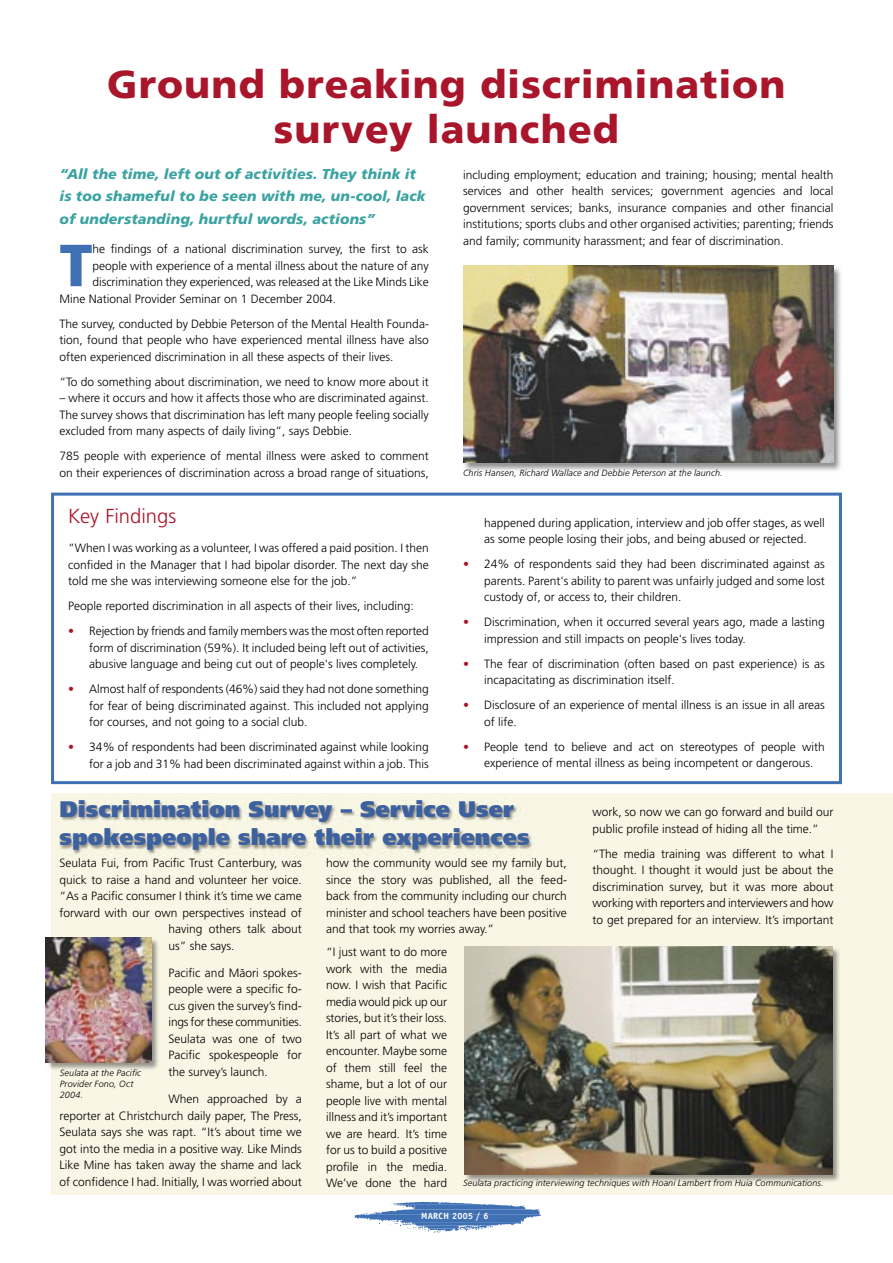
<style>
.page{position:relative;width:893px;height:1263px;background:#fff}
.page>*{position:absolute;margin:0;border:0;box-sizing:border-box;transform-origin:0 0}
.t1{font:900 59.25px "Maori Frutiger";color:#3f70b4}
.t2{font:900 39px/45px "Maori Frutiger";letter-spacing:.025em;color:#a9162c;text-align:center}
.t3{font:900 22.5px/28.5px "Maori Frutiger";color:#3d609e}
.t4{font:300 20.25px "Maori Frutiger";color:#a9162c}
.t5{font:italic 900 14.25px/22.5px "Maori Frutiger";letter-spacing:.01em;color:#3ba2a2}
.t6{font:300 12px/16.5px "Maori Frutiger";color:#000;text-align:justify}
.t7{font:italic 300 9px/11.2px "Maori Frutiger";letter-spacing:.015em;color:#000}
.t8{font:700 9px "Officina Sans";letter-spacing:.03em;color:#fff}
.s1{color:#a9162c}
</style>
<div class="page">
<svg style="left:354px;top:1202px;width:187px;height:31px"></svg>
<div style="left:51px;top:793px;width:842px;height:402px;background:#faf6e5"></div>
<svg style="left:51px;top:493px;width:791px;height:291px"></svg>
<img style="left:463px;top:265px;width:378px;height:206px">
<img style="left:463px;top:266px;width:370px;height:197px">
<img style="left:59px;top:801px;width:474px;height:54px">
<img style="left:464px;top:946px;width:376px;height:236px">
<img style="left:464px;top:947px;width:369px;height:227px">
<img style="left:45px;top:937px;width:114px;height:133px">
<img style="left:46px;top:937px;width:106px;height:125px">
<h2 class="t2" style="left:107px;top:62px;width:680px">Ground breaking discrimination survey launched</h2>
<p class="t5" style="left:60px;top:162px;width:367px">“All the time, left out of activities. They think it is too shameful to be seen with me, un-cool, lack of understanding, hurtful words, actions”</p>
<h1 class="t1" style="left:60px;top:230px;width:34px">T</h1>
<p class="t6" style="left:93px;top:241px;width:338px">he findings of a national discrimination survey, the first to ask</p>
<p class="t6" style="left:463px;top:166px;width:372px">including employment; education and training; housing; mental health services and other health services; government agencies and local government services; banks, insurance companies and other financial institutions; sports clubs and other organised activities; parenting; friends and family; community harassment; and fear of discrimination.</p>
<p class="t6" style="left:93px;top:257px;width:338px">people with experience of a mental illness about the nature of any</p>
<p class="t6" style="left:93px;top:274px;width:338px">discrimination they experienced, was released at the Like Minds Like</p>
<p class="t6" style="left:60px;top:290px;width:278px">Mine National Provider Seminar on 1 December 2004.</p>
<p class="t6" style="left:60px;top:315px;width:371px">The survey, conducted by Debbie Peterson of the Mental Health Founda&shy;tion, found that people who have experienced mental illness have also often experienced discrimination in all these aspects of their lives.</p>
<p class="t6" style="left:60px;top:373px;width:371px">“To do something about discrimination, we need to know more about it</p>
<p class="t6" style="left:60px;top:390px;width:371px">– where it occurs and how it affects those who are discriminated against.<br>The survey shows that discrimination has left many people feeling socially excluded from many aspects of daily living”, says Debbie.</p>
<p class="t6" style="left:60px;top:448px;width:371px">785 people with experience of mental illness were asked to comment on their experiences of discrimination across a broad range of situations,</p>
<p class="t7" style="left:463px;top:468px;width:261px">Chris Hansen, Richard Wallace and Debbie Peterson at the launch.</p>
<h3 class="t4" style="left:68px;top:504px;width:110px">Key Findings</h3>
<p class="t6" style="left:68px;top:540px;width:362px">“When I was working as a volunteer, I was offered a paid position. I then confided in the Manager that I had bipolar disorder. The next day she told me she was interviewing someone else for the job.”</p>
<p class="t6" style="left:68px;top:598px;width:347px">People reported discrimination in all aspects of their lives, including:</p>
<p class="t6" style="left:89px;top:623px;width:341px;text-indent:-21px"><span class="s1">•</span> Rejection by friends and family members was the most often reported form of discrimination (59%). It included being left out of activities, abusive language and being cut out of people's lives completely.</p>
<p class="t6" style="left:89px;top:681px;width:341px;text-indent:-21px"><span class="s1">•</span> Almost half of respondents (46%) said they had not done something for fear of being discriminated against. This included not applying for courses, and not going to a social club.</p>
<p class="t6" style="left:68px;top:739px;width:362px;text-align:right"><span class="s1">•</span> 34% of respondents had been discriminated against while looking for a job and 31% had been discriminated against within a job. This</p>
<p class="t6" style="left:484px;top:514px;width:342px">happened during application, interview and job offer stages, as well as some people losing their jobs, and being abused or rejected.</p>
<p class="t6" style="left:484px;top:556px;width:342px;text-indent:-21px"><span class="s1">•</span> 24% of respondents said they had been discriminated against as parents. Parent's ability to parent was unfairly judged and some lost custody of, or access to, their children.</p>
<p class="t6" style="left:484px;top:614px;width:342px;text-indent:-21px"><span class="s1">•</span> Discrimination, when it occurred several years ago, made a lasting impression and still impacts on people's lives today.</p>
<p class="t6" style="left:484px;top:655px;width:342px;text-indent:-21px"><span class="s1">•</span> The fear of discrimination (often based on past experience) is as incapacitating as discrimination itself.</p>
<p class="t6" style="left:484px;top:697px;width:342px;text-indent:-21px"><span class="s1">•</span> Disclosure of an experience of mental illness is an issue in all areas of life.</p>
<p class="t6" style="left:484px;top:738px;width:342px;text-indent:-21px"><span class="s1">•</span> People tend to believe and act on stereotypes of people with experience of mental illness as being incompetent or dangerous.</p>
<h3 class="t3" style="left:60px;top:794px;width:472px">Discrimination Survey – Service User spokespeople share their experiences</h3>
<p class="t6" style="left:326px;top:855px;width:242px">how the community would see my family but, since the story was published, all the feed - back from the community including our church minister and school teachers have been positive and that took my worries away.”</p>
<p class="t6" style="left:326px;top:944px;width:123px">“I just want to do more work with the media now. I wish that Pacific media would pick up our stories, but it’s their loss.<br>It’s all part of what we encounter. Maybe some of them still feel the shame, but a lot of our people live with mental illness and it’s important we are heard. It’s time for us to build a positive profile in the media.<br>We’ve done the hard</p>
<p class="t6" style="left:592px;top:804px;width:242px">work, so now we can go forward and build our public profile instead of hiding all the time.”</p>
<p class="t6" style="left:592px;top:845px;width:242px">“The media training was different to what I thought. I thought it would just be about the discrimination survey, but it was more about working with reporters and interviewers and how to get prepared for an interview. It’s important</p>
<p class="t6" style="left:60px;top:855px;width:244px">Seulata Fui, from Pacific Trust Canterbury, was</p>
<p class="t6" style="left:60px;top:871px;width:244px">quick to raise a hand and volunteer her voice.</p>
<p class="t6" style="left:60px;top:888px;width:244px">“As a Pacific consumer I think it’s time we came</p>
<p class="t6" style="left:60px;top:904px;width:244px">forward with our own perspectives instead of</p>
<p class="t6" style="left:169px;top:921px;width:135px">having others talk about</p>
<p class="t6" style="left:169px;top:937px;width:68px">us” she says.</p>
<p class="t6" style="left:169px;top:964px;width:135px">Pacific and Mäori spokes&shy;people were a specific fo&shy;cus given the survey’s find&shy;ings for these communities.<br>Seulata was one of two Pacific spokespeople for the survey’s launch.</p>
<p class="t6" style="left:60px;top:1091px;width:244px;text-indent:109px">When approached by a reporter at Christchurch daily paper, The Press, Seulata says she was rapt. “It’s about time we got into the media in a positive way. Like Minds Like Mine has taken away the shame and lack of confidence I had. Initially, I was worried about</p>
<p class="t7" style="left:60px;top:1067px;width:83px">Seulata at the Pacific<br>Provider Fono, Oct<br>2004.</p>
<p class="t7" style="left:463px;top:1178px;width:362px">Seulata practicing interviewing techniques with Hoani Lambert from Huia Communications.</p>
<p class="t8" style="left:421px;top:1210px;width:69px">MARCH 2005 / 6</p>
</div>
